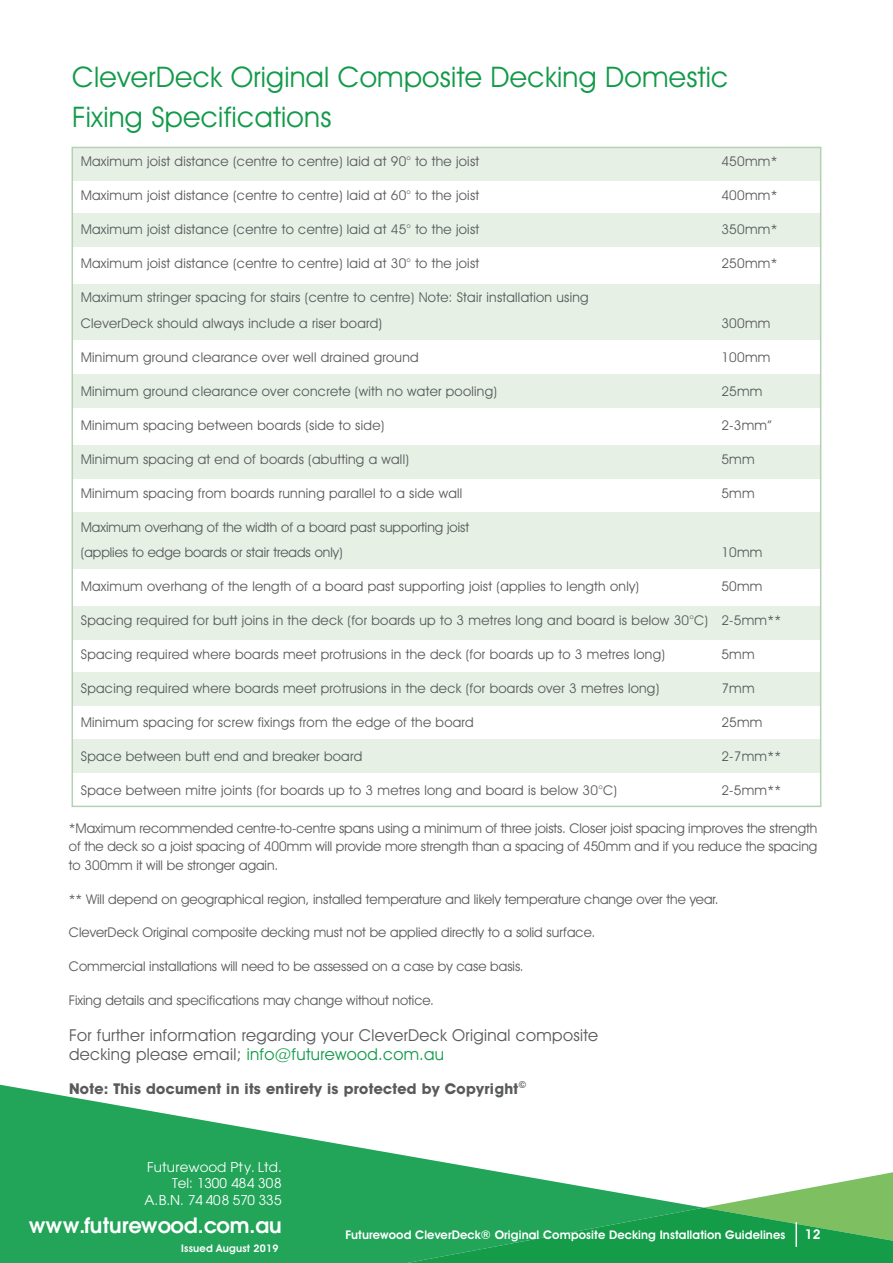
<style>
.page{position:relative;width:893px;height:1263px;background:#fff}
.page>*{position:absolute;margin:0;border:0;box-sizing:border-box;transform-origin:0 0}
.t1{font:28.5px/40.5px "Avant Garde IT Cby BT";letter-spacing:.01em;color:#119a48}
.t2{font:600 21px "Avant Garde";color:#fff}
.t3{font:16.5px/18.8px "Avant Garde IT Cby BT";letter-spacing:.02em;color:#595a5c}
.t4{font:700 15px "Avant Garde IT Cby BT";letter-spacing:.02em;color:#595a5c}
.t5{font:13.5px/18.8px "Avant Garde IT Cby BT";letter-spacing:.02em;color:#595a5c;text-align:justify}
.t6{font:13.5px/25.5px "Avant Garde IT Cby BT";color:#595a5c}
.t7{font:13.5px/16.5px "Avant Garde";color:#fff;text-align:right}
.t8{font:600 13.5px "Avant Garde IT Cby BT";color:#fff}
.t9{font:600 12px "Avant Garde IT Cby BT";letter-spacing:.01em;color:#fff}
.t10{font:600 10.5px "Avant Garde IT Cby BT";letter-spacing:.02em;color:#fff}
.s1{color:#119a48}
</style>
<div class="page">
<svg style="left:0;top:1085px;width:499px;height:178px;fill:#22a459"></svg>
<svg style="left:407px;top:1172px;width:486px;height:91px"></svg>
<div style="left:72px;top:147px;width:749px;height:33px;background:#e6f0e5"></div>
<div style="left:72px;top:213px;width:749px;height:34px;background:#e6f0e5"></div>
<div style="left:72px;top:375px;width:749px;height:33px;background:#e6f0e5"></div>
<div style="left:72px;top:513px;width:749px;height:56px;background:#e6f0e5"></div>
<div style="left:72px;top:672px;width:749px;height:34px;background:#e6f0e5"></div>
<div style="left:72px;top:739px;width:749px;height:33px;background:#e6f0e5"></div>
<div style="left:72px;top:284px;width:749px;height:56px;background:#e6f0e5"></div>
<div style="left:72px;top:445px;width:749px;height:33px;background:#e6f0e5"></div>
<div style="left:72px;top:606px;width:749px;height:33px;background:#e6f0e5"></div>
<hr style="left:795px;top:1222px;width:2px;height:25px;background:#fff">
<h1 class="t1" style="left:72px;top:56px;width:658px">CleverDeck Original Composite Decking Domestic<br>Fixing Specifications</h1>
<p class="t5" style="left:81px;top:152px;width:400px">Maximum joist distance (centre to centre) laid at 90° to the joist</p>
<p class="t5" style="left:721px;top:152px;width:58px">450mm*</p>
<p class="t5" style="left:81px;top:186px;width:400px">Maximum joist distance (centre to centre) laid at 60° to the joist</p>
<p class="t5" style="left:721px;top:186px;width:58px">400mm*</p>
<p class="t5" style="left:81px;top:220px;width:400px">Maximum joist distance (centre to centre) laid at 45° to the joist</p>
<p class="t5" style="left:721px;top:220px;width:58px">350mm*</p>
<p class="t5" style="left:81px;top:254px;width:400px">Maximum joist distance (centre to centre) laid at 30° to the joist</p>
<p class="t5" style="left:721px;top:254px;width:58px">250mm*</p>
<p class="t5" style="left:81px;top:284px;width:509px;line-height:25.5px">Maximum stringer spacing for stairs (centre to centre) Note: Stair installation using<br>CleverDeck should always include a riser board)</p>
<p class="t5" style="left:721px;top:313px;width:51px">300mm</p>
<p class="t5" style="left:81px;top:347px;width:339px">Minimum ground clearance over well drained ground</p>
<p class="t5" style="left:721px;top:347px;width:51px">100mm</p>
<p class="t5" style="left:81px;top:381px;width:418px">Minimum ground clearance over concrete (with no water pooling)</p>
<p class="t5" style="left:721px;top:381px;width:43px">25mm</p>
<p class="t5" style="left:81px;top:415px;width:305px">Minimum spacing between boards (side to side)</p>
<p class="t5" style="left:721px;top:415px;width:52px">2-3mm”</p>
<p class="t5" style="left:81px;top:449px;width:330px">Minimum spacing at end of boards (abutting a wall)</p>
<p class="t5" style="left:721px;top:449px;width:35px">5mm</p>
<p class="t5" style="left:81px;top:483px;width:383px">Minimum spacing from boards running parallel to a side wall</p>
<p class="t5" style="left:721px;top:483px;width:35px">5mm</p>
<p class="t6" style="left:81px;top:514px;width:390px">Maximum overhang of the width of a board past supporting joist (applies to edge boards or stair treads only)</p>
<p class="t5" style="left:721px;top:543px;width:43px">10mm</p>
<p class="t5" style="left:81px;top:577px;width:560px">Maximum overhang of the length of a board past supporting joist (applies to length only)</p>
<p class="t5" style="left:721px;top:577px;width:43px">50mm</p>
<p class="t5" style="left:81px;top:611px;width:702px">Spacing required for butt joins in the deck (for boards up to 3 metres long and board is below 30°C) 2-5mm**</p>
<p class="t5" style="left:81px;top:645px;width:586px">Spacing required where boards meet protrusions in the deck (for boards up to 3 metres long)</p>
<p class="t5" style="left:721px;top:645px;width:35px">5mm</p>
<p class="t5" style="left:81px;top:679px;width:580px">Spacing required where boards meet protrusions in the deck (for boards over 3 metres long)</p>
<p class="t5" style="left:721px;top:679px;width:35px">7mm</p>
<p class="t5" style="left:81px;top:713px;width:394px">Minimum spacing for screw fixings from the edge of the board</p>
<p class="t5" style="left:721px;top:713px;width:43px">25mm</p>
<p class="t5" style="left:81px;top:747px;width:283px">Space between butt end and breaker board</p>
<p class="t5" style="left:721px;top:747px;width:61px">2-7mm**</p>
<p class="t5" style="left:81px;top:781px;width:538px">Space between mitre joints (for boards up to 3 metres long and board is below 30°C)</p>
<p class="t5" style="left:721px;top:781px;width:61px">2-5mm**</p>
<p class="t5" style="left:69px;top:818px;width:750px">*Maximum recommended centre-to-centre spans using a minimum of three joists. Closer joist spacing improves the strength of the deck so a joist spacing of 400mm will provide more strength than a spacing of 450mm and if you reduce the spacing to 300mm it will be stronger again.</p>
<p class="t6" style="left:69px;top:886px;width:651px">** Will depend on geographical region, installed temperature and likely temperature change over the year.</p>
<p class="t6" style="left:69px;top:920px;width:528px">CleverDeck Original composite decking must not be applied directly to a solid surface.</p>
<p class="t6" style="left:69px;top:953px;width:456px">Commercial installations will need to be assessed on a case by case basis.</p>
<p class="t6" style="left:69px;top:987px;width:367px">Fixing details and specifications may change without notice.</p>
<p class="t3" style="left:69px;top:1026px;width:531px">For further information regarding your CleverDeck Original composite decking please email; <span class="s1">info@futurewood.com.au</span></p>
<p class="t4" style="left:69px;top:1079px;width:459px">Note: This document in its entirety is protected by Copyright<sup>©</sup></p>
<p class="t7" style="left:144px;top:1158px;width:139px">Futurewood Pty. Ltd.<br>Tel: 1300 484 308<br>A.B.N. 74 408 570 335</p>
<h2 class="t2" style="left:29px;top:1212px;width:254px">www.futurewood.com.au</h2>
<p class="t10" style="left:181px;top:1242px;width:99px">Issued August 2019</p>
<p class="t9" style="left:345px;top:1228px;width:441px">Futurewood CleverDeck® Original Composite Decking Installation Guidelines</p>
<p class="t8" style="left:805px;top:1226px;width:17px">12</p>
</div>
